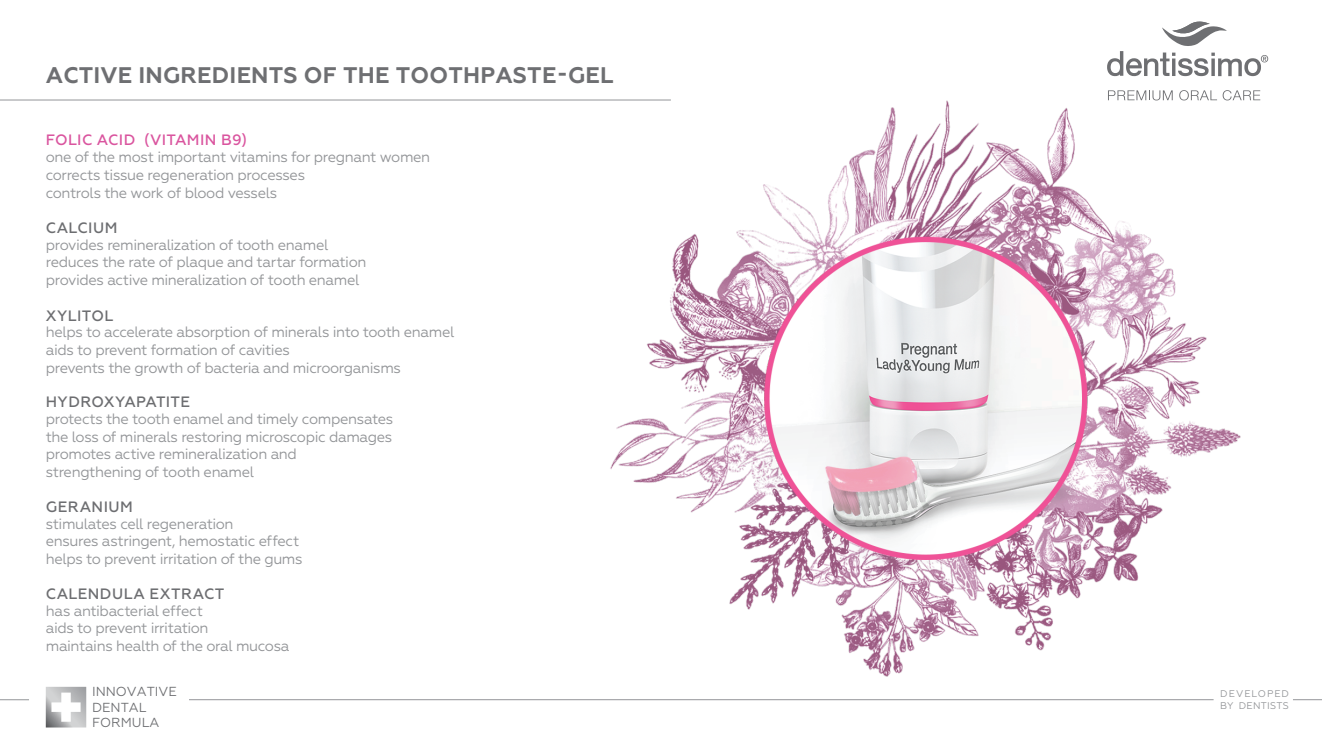
<style>
.page{position:relative;width:1322px;height:745px;background:#fff}
.page>*{position:absolute;margin:0;border:0;box-sizing:border-box;transform-origin:0 0}
.t1{font:700 22.5px "Geometria";letter-spacing:.01em;color:#6e6f72}
.t2{font:15px/17.5px "Geometria";letter-spacing:-.03em;color:#939598}
.t3{font:500 15px "Geometria";letter-spacing:.025em;color:#6d6e71}
.t4{font:500 15px "Geometria";letter-spacing:.025em;color:#da559f}
.t5{font:13.12px/15.6px "Geometria";color:#6e6f72}
.t6{font:9.62px/12.1px "Geometria";letter-spacing:.05em;color:#939598}
</style>
<div class="page">
<svg style="left:0;top:699px;width:29px;height:1px"></svg>
<svg style="left:1293px;top:699px;width:29px;height:1px"></svg>
<hr style="left:189px;top:699px;width:1024px;height:1px;background:#939598">
<hr style="left:0;top:100px;width:671px;height:1px;background:#939598">
<svg style="left:46px;top:686px;width:40px;height:41px"></svg>
<svg style="left:1108px;top:90px;width:64px;height:2px"></svg>
<svg style="left:1180px;top:90px;width:80px;height:2px"></svg>
<svg style="left:1107px;top:21px;width:161px;height:55px"></svg>
<img style="left:514px;top:92px;width:747px;height:585px">
<h1 class="t1" style="left:46px;top:62px;width:569px">ACTIVE INGREDIENTS OF THE TOOTHPASTE-GEL</h1>
<p class="t4" style="left:46px;top:131px;width:203px">FOLIC ACID (VITAMIN B9)</p>
<p class="t2" style="left:46px;top:148px;width:386px">one of the most important vitamins for pregnant women corrects tissue regeneration processes<br>controls the work of blood vessels</p>
<p class="t3" style="left:46px;top:218px;width:73px">CALCIUM</p>
<p class="t2" style="left:46px;top:235px;width:322px">provides remineralization of tooth enamel reduces the rate of plaque and tartar formation provides active mineralization of tooth enamel</p>
<p class="t2" style="left:46px;top:323px;width:410px">helps to accelerate absorption of minerals into tooth enamel aids to prevent formation of cavities<br>prevents the growth of bacteria and microorganisms</p>
<p class="t3" style="left:46px;top:306px;width:69px">XYLITOL</p>
<p class="t3" style="left:46px;top:393px;width:146px">HYDROXYAPATITE</p>
<p class="t2" style="left:46px;top:410px;width:349px">protects the tooth enamel and timely compensates the loss of minerals restoring microscopic damages promotes active remineralization and strengthening of tooth enamel</p>
<p class="t3" style="left:46px;top:497px;width:89px">GERANIUM</p>
<p class="t2" style="left:46px;top:514px;width:258px">stimulates cell regeneration<br>ensures astringent, hemostatic effect helps to prevent irritation of the gums</p>
<p class="t3" style="left:46px;top:584px;width:180px">CALENDULA EXTRACT</p>
<p class="t2" style="left:46px;top:601px;width:245px">has antibacterial effect<br>aids to prevent irritation<br>maintains health of the oral mucosa</p>
<p class="t5" style="left:92px;top:683px;width:86px">INNOVATIVE<br>DENTAL<br>FORMULA</p>
<p class="t6" style="left:1220px;top:686px;width:70px">DEVELOPED<br>BY DENTISTS</p>
</div>
